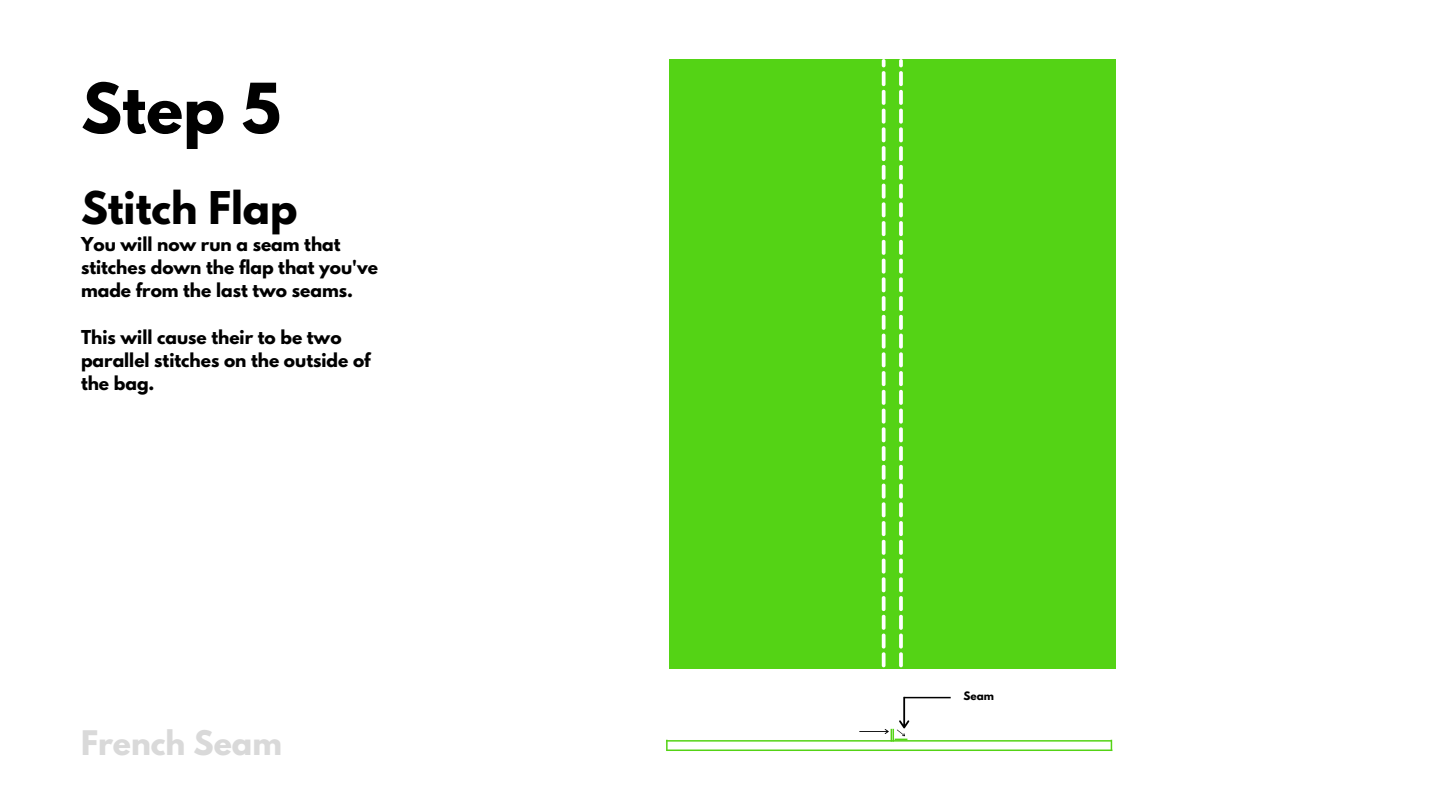
<style>
.page{position:relative;width:1440px;height:810px;background:#fff}
.page>*{position:absolute;margin:0;border:0;box-sizing:border-box;transform-origin:0 0}
.t1{font:700 61.1px "League Spartan";color:#000}
.t2{font:700 39.9px "League Spartan";color:#000}
.t3{font:700 30px "League Spartan";color:#d9d9d9}
.t4{font:700 17px/23.2px "League Spartan";color:#000}
.t5{font:700 10.3px "League Spartan";color:#000}
</style>
<div class="page">
<div style="left:669px;top:59px;width:447px;height:610px;background:#54d315"></div>
<hr style="left:667px;top:750px;width:445px;height:1px;background:#54d315">
<svg style="left:666px;top:742px;width:2px;height:9px"></svg>
<svg style="left:899px;top:59px;width:4px;height:608px"></svg>
<svg style="left:882px;top:59px;width:4px;height:608px"></svg>
<hr style="left:904px;top:697px;width:47px;height:1px;background:#000">
<hr style="left:666px;top:740px;width:446px;height:2px;background:#54d315">
<svg style="left:859px;top:697px;width:50px;height:45px"></svg>
<p class="t1" style="left:81px;top:78px;width:201px">Step 5</p>
<p class="t2" style="left:81px;top:188px;width:218px">Stitch Flap</p>
<p class="t4" style="left:81px;top:235px;width:299px">You will now run a seam that stitches down the flap that you've made from the last two seams.</p>
<p class="t4" style="left:81px;top:328px;width:291px">This will cause their to be two parallel stitches on the outside of the bag.</p>
<p class="t3" style="left:81px;top:728px;width:202px">French Seam</p>
<p class="t5" style="left:964px;top:690px;width:32px">Seam</p>
</div>
